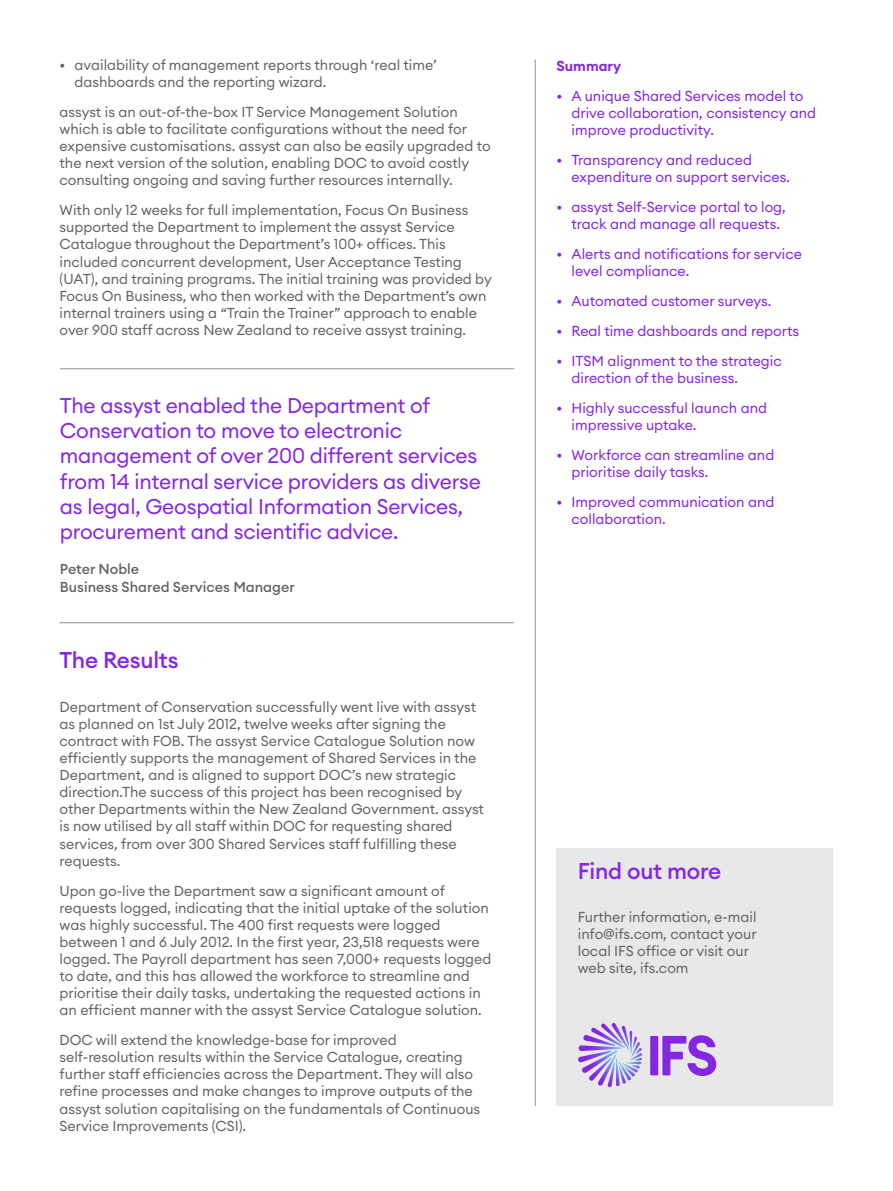
<style>
.page{position:relative;width:893px;height:1191px;background:#fff}
.page>*{position:absolute;margin:0;border:0;box-sizing:border-box;transform-origin:0 0}
.intro_copy_white{font:500 22.5px "Euclid Circular A";letter-spacing:-.01em;color:#8526e3}
.Quote_or_pullout{font:21px/25.2px "Euclid Circular A";letter-spacing:-.01em;color:#8526e3}
.copy{font:14.25px/17.1px "Euclid Circular A";color:#656565}
.t1{font:14.25px/17.1px "Euclid Circular A";color:#8526e3}
.Caption_copy{font:500 14.25px/17.1px "Euclid Circular A";color:#656565}
.Bullet_list_header_p{font:600 14.25px "Euclid Circular A";color:#8526e3}
</style>
<div class="page">
<hr style="left:535px;top:60px;width:1px;height:1046px;background:#919191">
<hr style="left:60px;top:368px;width:454px;height:1px;background:#919191">
<hr style="left:60px;top:622px;width:454px;height:1px;background:#919191">
<div style="left:556px;top:848px;width:277px;height:258px;background:#e8e8e8"></div>
<svg style="left:650px;top:1035px;width:66px;height:41px"></svg>
<svg style="left:578px;top:1023px;width:64px;height:63px"></svg>
<p class="copy" style="left:75px;top:56px;width:364px;text-indent:-15px">• availability of management reports through ‘real time’ dashboards and the reporting wizard.</p>
<p class="copy" style="left:60px;top:103px;width:433px">assyst is an out-of-the-box IT Service Management Solution which is able to facilitate configurations without the need for expensive customisations. assyst can also be easily upgraded to the next version of the solution, enabling DOC to avoid costly consulting ongoing and saving further resources internally.</p>
<p class="copy" style="left:60px;top:201px;width:434px">With only 12 weeks for full implementation, Focus On Business supported the Department to implement the assyst Service Catalogue throughout the Department’s 100+ offices. This included concurrent development, User Acceptance Testing (UAT), and training programs. The initial training was provided by Focus On Business, who then worked with the Department’s own internal trainers using a “Train the Trainer” approach to enable over 900 staff across New Zealand to receive assyst training.</p>
<p class="Quote_or_pullout" style="left:60px;top:393px;width:422px">The assyst enabled the Department of Conservation to move to electronic management of over 200 different services from 14 internal service providers as diverse as legal, Geospatial Information Services, procurement and scientific advice.</p>
<p class="Caption_copy" style="left:60px;top:561px;width:236px">Peter Noble<br>Business Shared Services Manager</p>
<p class="intro_copy_white" style="left:60px;top:645px;width:121px">The Results</p>
<p class="copy" style="left:60px;top:698px;width:426px">Department of Conservation successfully went live with assyst as planned on 1st July 2012, twelve weeks after signing the contract with FOB. The assyst Service Catalogue Solution now efficiently supports the management of Shared Services in the Department, and is aligned to support DOC’s new strategic direction.The success of this project has been recognised by other Departments within the New Zealand Government. assyst is now utilised by all staff within DOC for requesting shared services, from over 300 Shared Services staff fulfilling these requests.</p>
<p class="copy" style="left:60px;top:881px;width:433px">Upon go-live the Department saw a significant amount of requests logged, indicating that the initial uptake of the solution was highly successful. The 400 first requests were logged between 1 and 6 July 2012. In the first year, 23,518 requests were logged. The Payroll department has seen 7,000+ requests logged to date, and this has allowed the workforce to streamline and prioritise their daily tasks, undertaking the requested actions in an efficient manner with the assyst Service Catalogue solution.</p>
<p class="copy" style="left:60px;top:1031px;width:422px">DOC will extend the knowledge-base for improved self-resolution results within the Service Catalogue, creating further staff efficiencies across the Department. They will also refine processes and make changes to improve outputs of the assyst solution capitalising on the fundamentals of Continuous Service Improvements (CSI).</p>
<p class="Bullet_list_header_p" style="left:556px;top:57px;width:66px">Summary</p>
<p class="t1" style="left:571px;top:87px;width:246px;text-indent:-15px">• A unique Shared Services model to drive collaboration, consistency and improve productivity.</p>
<p class="t1" style="left:571px;top:151px;width:220px;text-indent:-15px">• Transparency and reduced expenditure on support services.</p>
<p class="t1" style="left:571px;top:198px;width:216px;text-indent:-15px">• assyst Self-Service portal to log, track and manage all requests.</p>
<p class="t1" style="left:571px;top:245px;width:232px;text-indent:-15px">• Alerts and notifications for service level compliance.</p>
<p class="t1" style="left:556px;top:292px;width:216px">• Automated customer surveys.</p>
<p class="t1" style="left:556px;top:322px;width:244px">• Real time dashboards and reports</p>
<p class="t1" style="left:571px;top:352px;width:212px;text-indent:-15px">• ITSM alignment to the strategic direction of the business.</p>
<p class="t1" style="left:571px;top:399px;width:197px;text-indent:-15px">• Highly successful launch and impressive uptake.</p>
<p class="t1" style="left:571px;top:446px;width:204px;text-indent:-15px">• Workforce can streamline and prioritise daily tasks.</p>
<p class="t1" style="left:571px;top:493px;width:204px;text-indent:-15px">• Improved communication and collaboration.</p>
<p class="intro_copy_white" style="left:578px;top:857px;width:145px">Find out more</p>
<p class="copy" style="left:578px;top:908px;width:180px">Further information, e-mail info@ifs.com, contact your local IFS office or visit our web site, ifs.com</p>
</div>
